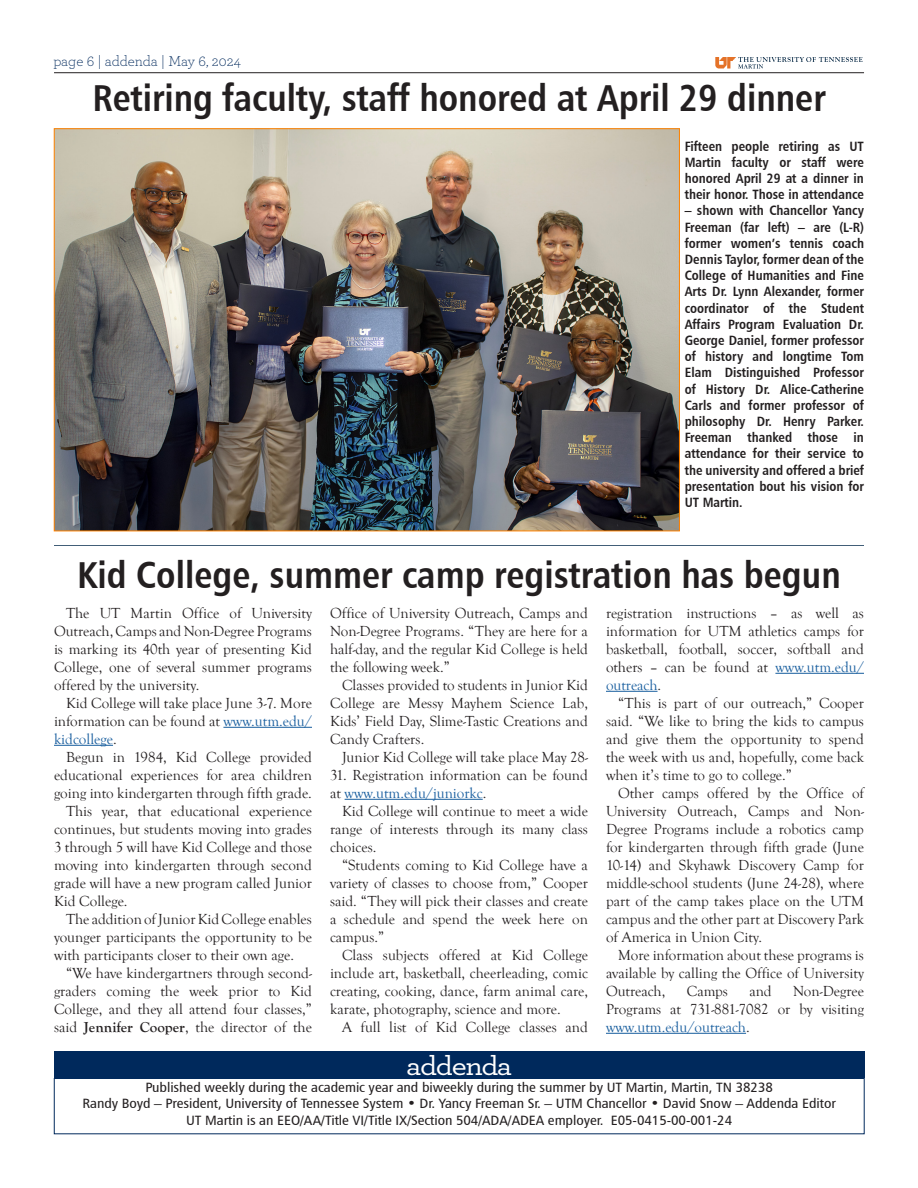
<style>
.page{position:relative;width:918px;height:1188px;background:#fff}
.page>*{position:absolute;margin:0;border:0;box-sizing:border-box;transform-origin:0 0}
.Main_Headline{font:37.5px "Humanist 777 BT Bold Condensed B";color:#231f20}
.t1{font:500 27.45px "Archer";letter-spacing:-.045em;color:#fff;scale:1.13 1}
.Body_Text{font:15px/18px "Goudy Old Style T";color:#231f20;text-align:justify}
.t2{font:300 15px "Archer";letter-spacing:-.005em;color:#00295c}
.Cutline{font:13.5px/16.2px "Humanist 777 BT Bold Condensed B";color:#231f20;text-align:justify}
.t3{font:13.5px "Humanist 777 BT Roman Condensed B";letter-spacing:-.005em;color:#231f20;scale:1.13 1}
.s1{color:#175d9e}
.s2{font-weight:700}
</style>
<div class="page">
<svg style="left:715px;top:57px;width:148px;height:12px"></svg>
<hr style="left:54px;top:72px;width:810px;height:1px;background:#231f20">
<hr style="left:54px;top:545px;width:810px;height:1px;background:#002649">
<img style="left:56px;top:131px;width:622px;height:398px">
<div style="left:54px;top:1078px;width:810px;height:56px;border:1px solid #00295c"></div>
<div style="left:54px;top:1052px;width:810px;height:26px;background:#00295c"></div>
<hr style="left:223px;top:727px;width:89px;height:1px;background:#175d9e">
<hr style="left:54px;top:745px;width:59px;height:1px;background:#175d9e">
<hr style="left:345px;top:799px;width:138px;height:1px;background:#175d9e">
<hr style="left:775px;top:673px;width:89px;height:1px;background:#175d9e">
<hr style="left:606px;top:691px;width:52px;height:1px;background:#175d9e">
<hr style="left:606px;top:1033px;width:140px;height:1px;background:#175d9e">
<p class="t2" style="left:53px;top:51px;width:189px">page 6 | addenda | May 6, 2024</p>
<p class="Main_Headline" style="left:93px;top:74px;width:735px">Retiring faculty, staff honored at April 29 dinner</p>
<p class="Cutline" style="left:685px;top:138px;width:181px">Fifteen people retiring as UT Martin faculty or staff were honored April 29 at a dinner in their honor. Those in attendance</p>
<p class="Cutline" style="left:685px;top:202px;width:181px">– shown with Chancellor Yancy Freeman (far left) – are (L-R) former women’s tennis coach Dennis Taylor, former dean of the College of Humanities and Fine Arts Dr. Lynn Alexander, former coordinator of the Student Affairs Program Evaluation Dr.<br>George Daniel, former professor of history and longtime Tom Elam Distinguished Professor of History Dr. Alice-Catherine Carls and former professor of philosophy Dr. Henry Parker.<br>Freeman thanked those in attendance for their service to the university and offered a brief presentation bout his vision for UT Martin.</p>
<p class="Main_Headline" style="left:77px;top:551px;width:765px">Kid College, summer camp registration has begun</p>
<p class="Body_Text" style="left:54px;top:604px;width:260px;text-indent:12px">The UT Martin Office of University Outreach, Camps and Non-Degree Programs is marking its 40th year of presenting Kid College, one of several summer programs offered by the university.</p>
<p class="Body_Text" style="left:54px;top:694px;width:259px;text-indent:12px">Kid College will take place June 3-7. More information can be found at <span class="s1">www.utm.edu/ kidcollege</span>.</p>
<p class="Body_Text" style="left:54px;top:748px;width:259px;text-indent:12px">Begun in 1984, Kid College provided educational experiences for area children going into kindergarten through fifth grade.</p>
<p class="Body_Text" style="left:54px;top:802px;width:259px;text-indent:12px">This year, that educational experience continues, but students moving into grades 3 through 5 will have Kid College and those moving into kindergarten through second grade will have a new program called Junior Kid College.</p>
<p class="Body_Text" style="left:54px;top:910px;width:259px;text-indent:12px">The addition of Junior Kid College enables younger participants the opportunity to be with participants closer to their own age.</p>
<p class="Body_Text" style="left:54px;top:964px;width:260px;text-indent:12px">“We have kindergartners through second&shy;graders coming the week prior to Kid College, and they all attend four classes,” said <span class="s2">Jennifer Cooper</span>, the director of the</p>
<p class="Body_Text" style="left:330px;top:604px;width:259px">Office of University Outreach, Camps and Non-Degree Programs. “They are here for a half-day, and the regular Kid College is held the following week.”</p>
<p class="Body_Text" style="left:330px;top:676px;width:259px;text-indent:12px">Classes provided to students in Junior Kid College are Messy Mayhem Science Lab, Kids’ Field Day, Slime-Tastic Creations and Candy Crafters.</p>
<p class="Body_Text" style="left:342px;top:748px;width:247px">Junior Kid College will take place May 28-</p>
<p class="Body_Text" style="left:330px;top:766px;width:259px">31. Registration information can be found at <span class="s1">www.utm.edu/juniorkc</span>.</p>
<p class="Body_Text" style="left:330px;top:802px;width:260px;text-indent:12px">Kid College will continue to meet a wide range of interests through its many class choices.</p>
<p class="Body_Text" style="left:330px;top:856px;width:259px;text-indent:12px">“Students coming to Kid College have a variety of classes to choose from,” Cooper said. “They will pick their classes and create a schedule and spend the week here on campus.”</p>
<p class="Body_Text" style="left:330px;top:946px;width:259px;text-indent:12px">Class subjects offered at Kid College include art, basketball, cheerleading, comic creating, cooking, dance, farm animal care, karate, photography, science and more.</p>
<p class="Body_Text" style="left:342px;top:1018px;width:247px">A full list of Kid College classes and</p>
<p class="t1" style="left:406px;top:1046px;width:95px">addenda</p>
<p class="Body_Text" style="left:606px;top:604px;width:260px">registration instructions – as well as information for UTM athletics camps for basketball, football, soccer, softball and others – can be found at <span class="s1">www.utm.edu/ outreach</span>.</p>
<p class="Body_Text" style="left:606px;top:694px;width:259px;text-indent:12px">“This is part of our outreach,” Cooper said. “We like to bring the kids to campus and give them the opportunity to spend the week with us and, hopefully, come back when it’s time to go to college.”</p>
<p class="Body_Text" style="left:606px;top:784px;width:259px;text-indent:12px">Other camps offered by the Office of University Outreach, Camps and Non-Degree Programs include a robotics camp for kindergarten through fifth grade (June 10-14) and Skyhawk Discovery Camp for middle-school students (June 24-28), where part of the camp takes place on the UTM campus and the other part at Discovery Park of America in Union City.</p>
<p class="Body_Text" style="left:606px;top:946px;width:260px;text-indent:12px">More information about these programs is available by calling the Office of University Outreach,</p>
<p class="Body_Text" style="left:687px;top:982px;width:43px">Camps</p>
<p class="Body_Text" style="left:749px;top:982px;width:24px">and</p>
<p class="Body_Text" style="left:606px;top:982px;width:260px;text-indent:187px">Non-Degree Programs at 731-881-7082 or by visiting <span class="s1">www.utm.edu/outreach</span>.</p>
<p class="t3" style="left:145px;top:1079px;width:557px">Published weekly during the academic year and biweekly during the summer by UT Martin, Martin, TN 38238</p>
<p class="t3" style="left:83px;top:1095px;width:668px">Randy Boyd – President, University of Tennessee System • Dr. Yancy Freeman Sr. – UTM Chancellor • David Snow – Addenda Editor</p>
<p class="t3" style="left:186px;top:1112px;width:485px">UT Martin is an EEO/AA/Title VI/Title IX/Section 504/ADA/ADEA employer. E05-0415-00-001-24</p>
</div>
